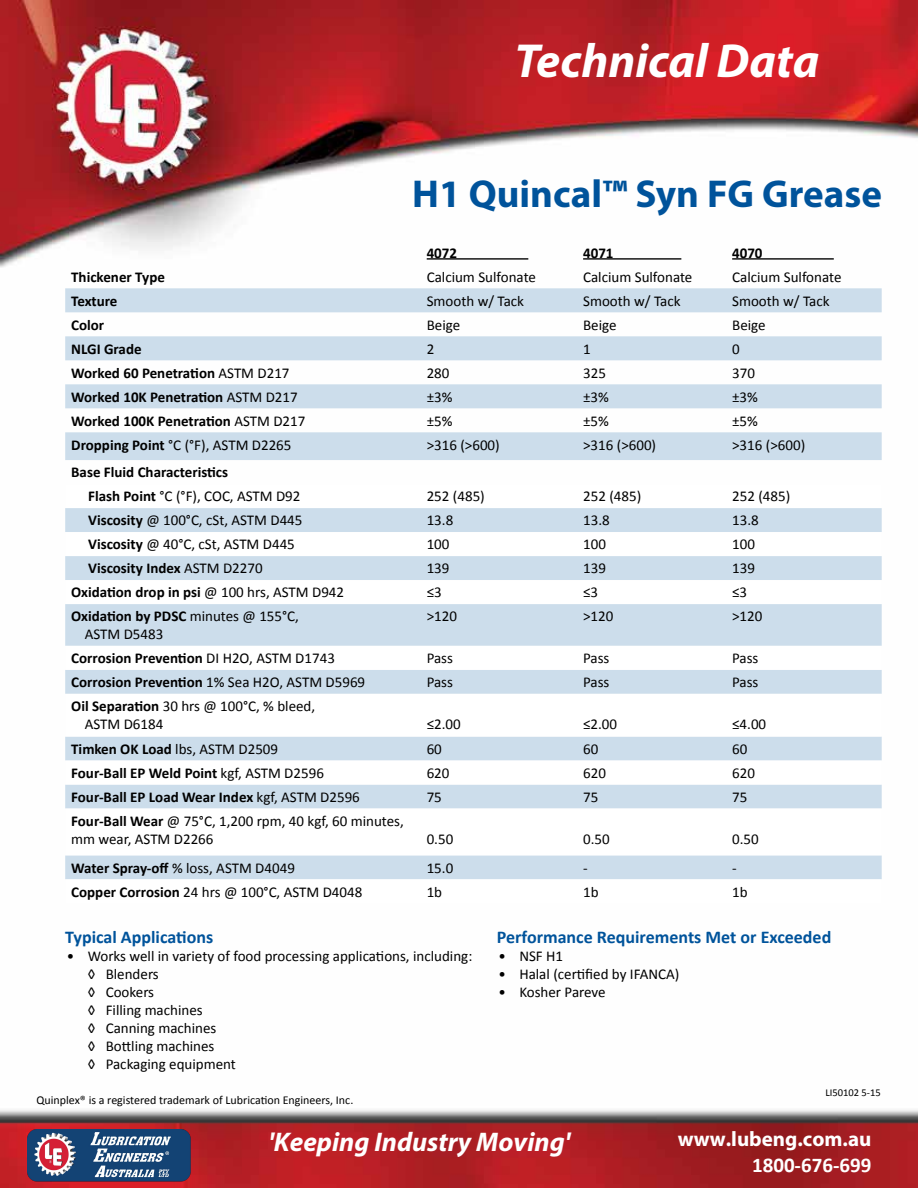
<style>
.page{position:relative;width:918px;height:1188px;background:#fff}
.page>*{position:absolute;margin:0;border:0;box-sizing:border-box;transform-origin:0 0}
.t1{font:italic 700 48px "Myriad Pro";color:#fff}
.t2{font:700 39px "Myriad Pro";color:#00539b}
.t3{font:italic 700 27px "Myriad Pro";color:#fff}
.t4{font:700 21px "Myriad Pro";color:#fff}
.t5{font:700 21px "Calibri";color:#fff}
.t6{font:700 18px "Calibri";color:#00539b}
.t7{font:15px/18px "Calibri";color:#000}
.t8{font:700 15px/24px "Calibri";color:#000}
.t9{font:12px "Calibri";color:#000}
.t10{font:10.5px "Calibri";color:#000}
.s1{font-weight:400}
.s2{font-weight:700}
</style>
<div class="page">
<img style="left:0;top:0;width:918px;height:1188px">
<svg style="left:65px;top:288px;width:817px;height:196px"></svg>
<svg style="left:65px;top:484px;width:817px;height:419px"></svg>
<hr style="left:427px;top:258px;width:101px;height:2px;background:#000">
<hr style="left:583px;top:258px;width:98px;height:2px;background:#000">
<hr style="left:732px;top:258px;width:102px;height:2px;background:#000">
<img style="left:28px;top:1129px;width:162px;height:52px">
<h1 class="t1" style="left:514px;top:29px;width:307px">Technical Data</h1>
<h2 class="t2" style="left:412px;top:169px;width:471px">H1 Quincal™ Syn FG Grease</h2>
<p class="t8" style="left:427px;top:241px;width:32px">4072</p>
<p class="t8" style="left:583px;top:241px;width:32px">4071</p>
<p class="t8" style="left:732px;top:241px;width:32px">4070</p>
<p class="t8" style="left:71px;top:265px;width:95px">Thickener Type</p>
<p class="t7" style="left:427px;top:268px;width:111px">Calcium Sulfonate</p>
<p class="t7" style="left:583px;top:268px;width:111px">Calcium Sulfonate</p>
<p class="t7" style="left:732px;top:268px;width:111px">Calcium Sulfonate</p>
<p class="t8" style="left:71px;top:289px;width:48px">Texture</p>
<p class="t7" style="left:427px;top:292px;width:99px">Smooth w/ Tack</p>
<p class="t7" style="left:583px;top:292px;width:99px">Smooth w/ Tack</p>
<p class="t7" style="left:732px;top:292px;width:99px">Smooth w/ Tack</p>
<p class="t8" style="left:71px;top:313px;width:35px">Color</p>
<p class="t7" style="left:427px;top:316px;width:35px">Beige</p>
<p class="t7" style="left:583px;top:316px;width:35px">Beige</p>
<p class="t7" style="left:732px;top:316px;width:35px">Beige</p>
<p class="t8" style="left:71px;top:337px;width:72px">NLGI Grade</p>
<p class="t7" style="left:427px;top:340px;width:9px">2</p>
<p class="t7" style="left:583px;top:340px;width:9px">1</p>
<p class="t7" style="left:732px;top:340px;width:9px">0</p>
<p class="t8" style="left:71px;top:361px;width:220px">Worked 60 Penetration <span class="s1">ASTM D217</span></p>
<p class="t7" style="left:427px;top:364px;width:24px">280</p>
<p class="t7" style="left:583px;top:364px;width:24px">325</p>
<p class="t7" style="left:732px;top:364px;width:24px">370</p>
<p class="t8" style="left:71px;top:385px;width:228px">Worked 10K Penetration <span class="s1">ASTM D217</span></p>
<p class="t7" style="left:427px;top:388px;width:27px">±3%</p>
<p class="t7" style="left:583px;top:388px;width:27px">±3%</p>
<p class="t7" style="left:732px;top:388px;width:27px">±3%</p>
<p class="t8" style="left:71px;top:409px;width:236px">Worked 100K Penetration <span class="s1">ASTM D217</span></p>
<p class="t7" style="left:427px;top:412px;width:27px">±5%</p>
<p class="t7" style="left:583px;top:412px;width:27px">±5%</p>
<p class="t7" style="left:732px;top:412px;width:27px">±5%</p>
<p class="t7" style="left:71px;top:436px;width:222px"><span class="s2">Dropping Point</span> °C (°F), ASTM D2265</p>
<p class="t7" style="left:427px;top:436px;width:75px">&gt;316 (&gt;600)</p>
<p class="t7" style="left:583px;top:436px;width:75px">&gt;316 (&gt;600)</p>
<p class="t7" style="left:732px;top:436px;width:75px">&gt;316 (&gt;600)</p>
<p class="t8" style="left:88px;top:460px;width:214px;text-indent:-17px">Base Fluid Characteristics<br>Flash Point <span class="s1">°C (°F), COC, ASTM D92</span></p>
<p class="t7" style="left:427px;top:487px;width:60px">252 (485)</p>
<p class="t7" style="left:583px;top:487px;width:60px">252 (485)</p>
<p class="t7" style="left:732px;top:487px;width:60px">252 (485)</p>
<p class="t7" style="left:88px;top:511px;width:216px"><span class="s2">Viscosity</span> @ 100°C, cSt, ASTM D445</p>
<p class="t7" style="left:427px;top:511px;width:28px">13.8</p>
<p class="t7" style="left:583px;top:511px;width:28px">13.8</p>
<p class="t7" style="left:732px;top:511px;width:28px">13.8</p>
<p class="t7" style="left:88px;top:535px;width:208px"><span class="s2">Viscosity</span> @ 40°C, cSt, ASTM D445</p>
<p class="t7" style="left:427px;top:535px;width:24px">100</p>
<p class="t7" style="left:583px;top:535px;width:24px">100</p>
<p class="t7" style="left:732px;top:535px;width:24px">100</p>
<p class="t8" style="left:88px;top:556px;width:176px">Viscosity Index <span class="s1">ASTM D2270</span></p>
<p class="t7" style="left:427px;top:559px;width:24px">139</p>
<p class="t7" style="left:583px;top:559px;width:24px">139</p>
<p class="t7" style="left:732px;top:559px;width:24px">139</p>
<p class="t8" style="left:71px;top:580px;width:274px">Oxidation drop in psi <span class="s1">@ 100 hrs, ASTM D942</span></p>
<p class="t7" style="left:427px;top:583px;width:17px">≤3</p>
<p class="t7" style="left:583px;top:583px;width:17px">≤3</p>
<p class="t7" style="left:732px;top:583px;width:17px">≤3</p>
<p class="t7" style="left:85px;top:607px;width:216px;text-indent:-14px"><span class="s2">Oxidation by PDSC</span> minutes @ 155°C,<br>ASTM D5483</p>
<p class="t7" style="left:427px;top:607px;width:32px">&gt;120</p>
<p class="t7" style="left:583px;top:607px;width:32px">&gt;120</p>
<p class="t7" style="left:732px;top:607px;width:32px">&gt;120</p>
<p class="t8" style="left:71px;top:646px;width:265px">Corrosion Prevention <span class="s1">DI H2O, ASTM D1743</span></p>
<p class="t7" style="left:427px;top:649px;width:28px">Pass</p>
<p class="t7" style="left:583px;top:649px;width:28px">Pass</p>
<p class="t7" style="left:732px;top:649px;width:28px">Pass</p>
<p class="t8" style="left:71px;top:670px;width:295px">Corrosion Prevention <span class="s1">1% Sea H2O, ASTM D5969</span></p>
<p class="t7" style="left:427px;top:673px;width:28px">Pass</p>
<p class="t7" style="left:583px;top:673px;width:28px">Pass</p>
<p class="t7" style="left:732px;top:673px;width:28px">Pass</p>
<p class="t7" style="left:85px;top:697px;width:232px;text-indent:-14px"><span class="s2">Oil Separation</span> 30 hrs @ 100°C, % bleed,<br>ASTM D6184</p>
<p class="t7" style="left:427px;top:715px;width:36px">≤2.00</p>
<p class="t7" style="left:583px;top:715px;width:36px">≤2.00</p>
<p class="t7" style="left:732px;top:715px;width:36px">≤4.00</p>
<p class="t7" style="left:71px;top:740px;width:208px"><span class="s2">Timken OK Load</span> lbs, ASTM D2509</p>
<p class="t7" style="left:427px;top:740px;width:17px">60</p>
<p class="t7" style="left:583px;top:740px;width:17px">60</p>
<p class="t7" style="left:732px;top:740px;width:17px">60</p>
<p class="t8" style="left:71px;top:761px;width:254px">Four-Ball EP Weld Point <span class="s1">kgf, ASTM D2596</span></p>
<p class="t7" style="left:427px;top:764px;width:24px">620</p>
<p class="t7" style="left:583px;top:764px;width:24px">620</p>
<p class="t7" style="left:732px;top:764px;width:24px">620</p>
<p class="t8" style="left:71px;top:785px;width:290px">Four-Ball EP Load Wear Index <span class="s1">kgf, ASTM D2596</span></p>
<p class="t7" style="left:427px;top:788px;width:17px">75</p>
<p class="t7" style="left:583px;top:788px;width:17px">75</p>
<p class="t7" style="left:732px;top:788px;width:17px">75</p>
<p class="t7" style="left:71px;top:812px;width:334px"><span class="s2">Four-Ball Wear</span> @ 75°C, 1,200 rpm, 40 kgf, 60 minutes, mm wear, ASTM D2266</p>
<p class="t7" style="left:427px;top:830px;width:28px">0.50</p>
<p class="t7" style="left:583px;top:830px;width:28px">0.50</p>
<p class="t7" style="left:732px;top:830px;width:28px">0.50</p>
<p class="t7" style="left:71px;top:859px;width:225px"><span class="s2">Water Spray-off</span> % loss, ASTM D4049</p>
<p class="t7" style="left:427px;top:859px;width:28px">15.0</p>
<p class="t7" style="left:583px;top:859px;width:6px">-</p>
<p class="t7" style="left:732px;top:859px;width:6px">-</p>
<p class="t7" style="left:71px;top:883px;width:293px"><span class="s2">Copper Corrosion</span> 24 hrs @ 100°C, ASTM D4048</p>
<p class="t7" style="left:427px;top:883px;width:17px">1b</p>
<p class="t7" style="left:583px;top:883px;width:17px">1b</p>
<p class="t7" style="left:732px;top:883px;width:17px">1b</p>
<p class="t6" style="left:65px;top:925px;width:150px">Typical Applications</p>
<p class="t7" style="left:88px;top:947px;width:386px;text-indent:-21px">• Works well in variety of food processing applications, including: ◊ Blenders<br>◊ Cookers<br>◊ Filling machines<br>◊ Canning machines<br>◊ Bottling machines<br>◊ Packaging equipment</p>
<p class="t9" style="left:36px;top:1092px;width:318px">Quinplex® is a registered trademark of Lubrication Engineers, Inc.</p>
<p class="t6" style="left:497px;top:925px;width:336px">Performance Requirements Met or Exceeded</p>
<p class="t7" style="left:498px;top:947px;width:66px">• NSF H1</p>
<p class="t7" style="left:498px;top:965px;width:183px">• Halal (certified by IFANCA)</p>
<p class="t7" style="left:498px;top:983px;width:109px">• Kosher Pareve</p>
<p class="t10" style="left:825px;top:1086px;width:57px">LI50102 5-15</p>
<h3 class="t3" style="left:269px;top:1125px;width:303px">'Keeping Industry Moving'</h3>
<h3 class="t4" style="left:678px;top:1126px;width:195px">www.lubeng.com.au</h3>
<h3 class="t5" style="left:752px;top:1150px;width:121px">1800-676-699</h3>
</div>
